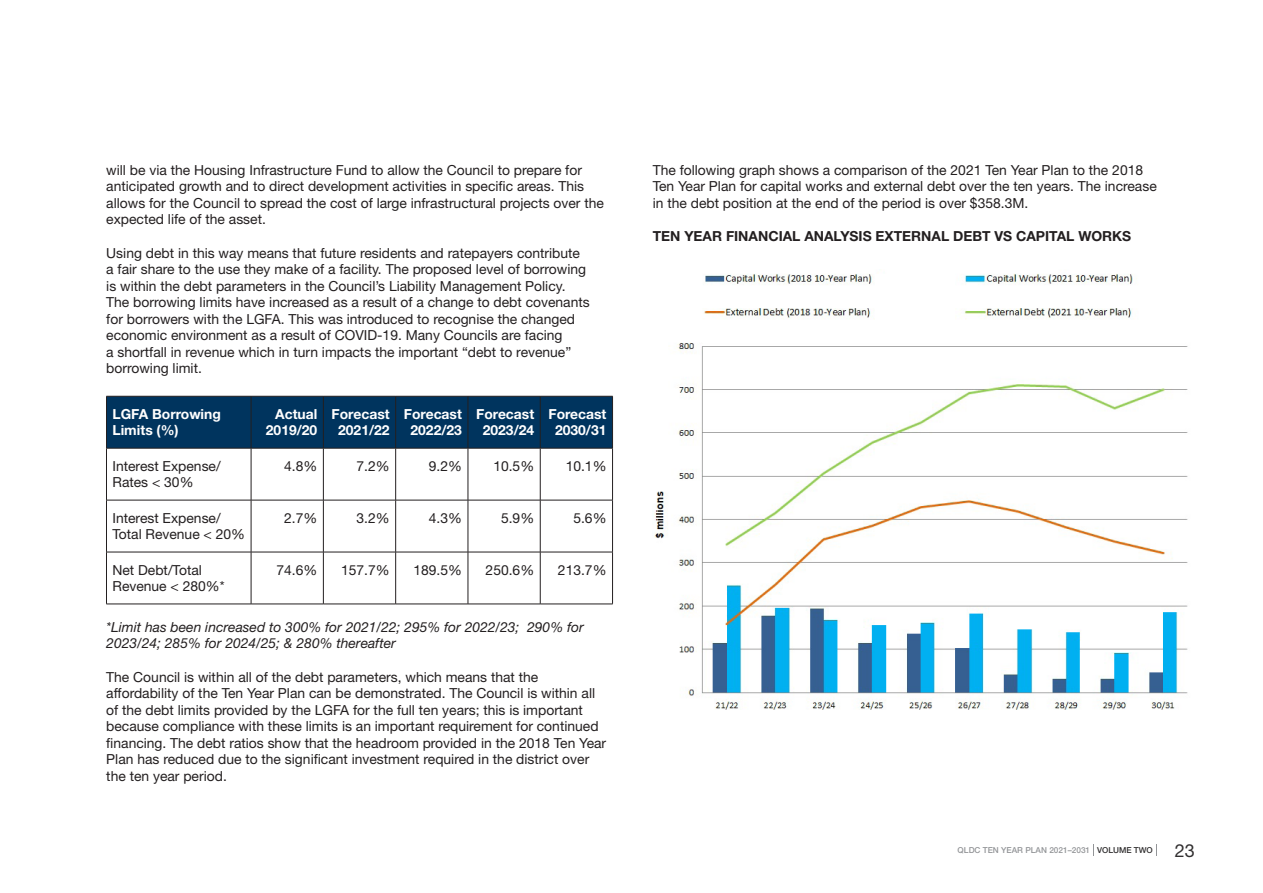
<style>
.page{position:relative;width:1263px;height:893px;background:#fff}
.page>*{position:absolute;margin:0;border:0;box-sizing:border-box;transform-origin:0 0}
.bod{font:13.8px/16.5px "Helvetica Neue LT Std";color:#231f20}
.bod-2{font:italic 13.8px/16.5px "Helvetica Neue LT Std";color:#231f20}
.bod-3{font:700 13.8px/16.5px "Helvetica Neue LT Std";color:#fff;text-align:center}
.subhead_2{font:700 13.8px "Helvetica Neue LT Std";color:#231f20}
.t1{font:500 8.25px "Helvetica Neue LT Std";color:#939598}
.s1{color:#312f30}
.s2{font-weight:400;font-size:18px;color:#312f30}
</style>
<div class="page">
<img style="left:654px;top:274px;width:534px;height:436px">
<div style="left:107px;top:397px;width:505px;height:51px;background:#00345e"></div>
<hr style="left:106px;top:396px;width:145px;height:1px;background:#231f20">
<hr style="left:106px;top:396px;width:1px;height:52px;background:#231f20">
<hr style="left:251px;top:396px;width:72px;height:1px;background:#231f20">
<hr style="left:251px;top:396px;width:1px;height:52px;background:#231f20">
<hr style="left:323px;top:396px;width:73px;height:1px;background:#231f20">
<hr style="left:323px;top:396px;width:1px;height:52px;background:#231f20">
<hr style="left:396px;top:396px;width:72px;height:1px;background:#231f20">
<hr style="left:395px;top:396px;width:1px;height:52px;background:#231f20">
<hr style="left:468px;top:396px;width:72px;height:1px;background:#231f20">
<hr style="left:468px;top:396px;width:1px;height:52px;background:#231f20">
<hr style="left:540px;top:396px;width:73px;height:1px;background:#231f20">
<hr style="left:540px;top:396px;width:1px;height:52px;background:#231f20">
<hr style="left:612px;top:396px;width:1px;height:52px;background:#231f20">
<hr style="left:106px;top:448px;width:145px;height:1px;background:#231f20">
<hr style="left:106px;top:448px;width:1px;height:52px;background:#231f20">
<hr style="left:251px;top:448px;width:72px;height:1px;background:#231f20">
<hr style="left:251px;top:448px;width:1px;height:52px;background:#231f20">
<hr style="left:323px;top:448px;width:73px;height:1px;background:#231f20">
<hr style="left:323px;top:448px;width:1px;height:52px;background:#231f20">
<hr style="left:396px;top:448px;width:72px;height:1px;background:#231f20">
<hr style="left:395px;top:448px;width:1px;height:52px;background:#231f20">
<hr style="left:468px;top:448px;width:72px;height:1px;background:#231f20">
<hr style="left:468px;top:448px;width:1px;height:52px;background:#231f20">
<hr style="left:540px;top:448px;width:73px;height:1px;background:#231f20">
<hr style="left:540px;top:448px;width:1px;height:52px;background:#231f20">
<hr style="left:612px;top:448px;width:1px;height:52px;background:#231f20">
<hr style="left:106px;top:500px;width:145px;height:1px;background:#231f20">
<hr style="left:106px;top:500px;width:1px;height:52px;background:#231f20">
<hr style="left:251px;top:500px;width:72px;height:1px;background:#231f20">
<hr style="left:251px;top:500px;width:1px;height:52px;background:#231f20">
<hr style="left:323px;top:500px;width:73px;height:1px;background:#231f20">
<hr style="left:323px;top:500px;width:1px;height:52px;background:#231f20">
<hr style="left:396px;top:500px;width:72px;height:1px;background:#231f20">
<hr style="left:395px;top:500px;width:1px;height:52px;background:#231f20">
<hr style="left:468px;top:500px;width:72px;height:1px;background:#231f20">
<hr style="left:468px;top:500px;width:1px;height:52px;background:#231f20">
<hr style="left:540px;top:500px;width:73px;height:1px;background:#231f20">
<hr style="left:540px;top:500px;width:1px;height:52px;background:#231f20">
<hr style="left:612px;top:500px;width:1px;height:52px;background:#231f20">
<hr style="left:106px;top:552px;width:145px;height:1px;background:#231f20">
<hr style="left:106px;top:552px;width:1px;height:52px;background:#231f20">
<hr style="left:251px;top:552px;width:72px;height:1px;background:#231f20">
<hr style="left:251px;top:552px;width:1px;height:52px;background:#231f20">
<hr style="left:323px;top:552px;width:73px;height:1px;background:#231f20">
<hr style="left:323px;top:552px;width:1px;height:52px;background:#231f20">
<hr style="left:396px;top:552px;width:72px;height:1px;background:#231f20">
<hr style="left:395px;top:552px;width:1px;height:52px;background:#231f20">
<hr style="left:468px;top:552px;width:72px;height:1px;background:#231f20">
<hr style="left:468px;top:552px;width:1px;height:52px;background:#231f20">
<hr style="left:540px;top:552px;width:73px;height:1px;background:#231f20">
<hr style="left:540px;top:552px;width:1px;height:52px;background:#231f20">
<hr style="left:612px;top:552px;width:1px;height:52px;background:#231f20">
<hr style="left:106px;top:604px;width:145px;height:1px;background:#231f20">
<hr style="left:251px;top:604px;width:72px;height:1px;background:#231f20">
<hr style="left:323px;top:604px;width:73px;height:1px;background:#231f20">
<hr style="left:396px;top:604px;width:72px;height:1px;background:#231f20">
<hr style="left:468px;top:604px;width:72px;height:1px;background:#231f20">
<hr style="left:540px;top:604px;width:73px;height:1px;background:#231f20">
<svg style="left:1156px;top:844px;width:1px;height:12px"></svg>
<svg style="left:1093px;top:844px;width:1px;height:12px"></svg>
<p class="bod" style="left:106px;top:161px;width:499px">will be via the Housing Infrastructure Fund to allow the Council to prepare for anticipated growth and to direct development activities in specific areas. This allows for the Council to spread the cost of large infrastructural projects over the expected life of the asset.</p>
<p class="bod" style="left:106px;top:244px;width:485px">Using debt in this way means that future residents and ratepayers contribute a fair share to the use they make of a facility. The proposed level of borrowing is within the debt parameters in the Council’s Liability Management Policy.<br>The borrowing limits have increased as a result of a change to debt covenants for borrowers with the LGFA. This was introduced to recognise the changed economic environment as a result of COVID-19. Many Councils are facing<br>a shortfall in revenue which in turn impacts the important “debt to revenue” borrowing limit.</p>
<p class="bod-3" style="left:112px;top:405px;width:110px;text-align:left">LGFA Borrowing<br>Limits (%)</p>
<p class="bod-3" style="left:266px;top:405px;width:53px;text-align:right">Actual<br>2019/20</p>
<p class="bod-3" style="left:332px;top:405px;width:60px">Forecast<br>2021/22</p>
<p class="bod-3" style="left:404px;top:405px;width:60px">Forecast<br>2022/23</p>
<p class="bod-3" style="left:476px;top:405px;width:60px">Forecast<br>2023/24</p>
<p class="bod-3" style="left:548px;top:405px;width:60px">Forecast<br>2030/31</p>
<p class="bod" style="left:112px;top:457px;width:110px">Interest Expense/<br>Rates &lt; 30%</p>
<p class="bod" style="left:284px;top:457px;width:35px">4.8%</p>
<p class="bod" style="left:356px;top:457px;width:35px">7.2%</p>
<p class="bod" style="left:429px;top:457px;width:35px">9.2%</p>
<p class="bod" style="left:493px;top:457px;width:42px">10.5%</p>
<p class="bod" style="left:566px;top:457px;width:42px">10.1%</p>
<p class="bod" style="left:112px;top:509px;width:134px">Interest Expense/<br>Total Revenue &lt; 20%</p>
<p class="bod" style="left:284px;top:509px;width:35px">2.7%</p>
<p class="bod" style="left:356px;top:509px;width:35px">3.2%</p>
<p class="bod" style="left:429px;top:509px;width:35px">4.3%</p>
<p class="bod" style="left:501px;top:509px;width:35px">5.9%</p>
<p class="bod" style="left:573px;top:509px;width:35px">5.6%</p>
<p class="bod" style="left:112px;top:561px;width:114px">Net Debt/Total<br>Revenue &lt; 280%*</p>
<p class="bod" style="left:276px;top:561px;width:42px">74.6%</p>
<p class="bod" style="left:341px;top:561px;width:50px">157.7%</p>
<p class="bod" style="left:413px;top:561px;width:50px">189.5%</p>
<p class="bod" style="left:486px;top:561px;width:50px">250.6%</p>
<p class="bod" style="left:558px;top:561px;width:50px">213.7%</p>
<p class="bod-2" style="left:106px;top:618px;width:479px">*Limit has been increased to 300% for 2021/22; 295% for 2022/23; 290% for<br>2023/24; 285% for 2024/25; &amp; 280% thereafter</p>
<p class="bod" style="left:106px;top:668px;width:501px">The Council is within all of the debt parameters, which means that the affordability of the Ten Year Plan can be demonstrated. The Council is within all of the debt limits provided by the LGFA for the full ten years; this is important because compliance with these limits is an important requirement for continued financing. The debt ratios show that the headroom provided in the 2018 Ten Year Plan has reduced due to the significant investment required in the district over the ten year period.</p>
<p class="bod" style="left:653px;top:161px;width:505px">The following graph shows a comparison of the 2021 Ten Year Plan to the 2018<br>Ten Year Plan for capital works and external debt over the ten years. The increase in the debt position at the end of the period is over $358.3M.</p>
<p class="subhead_2" style="left:653px;top:228px;width:480px">TEN YEAR FINANCIAL ANALYSIS EXTERNAL DEBT VS CAPITAL WORKS</p>
<p class="t1" style="left:958px;top:845px;width:239px">QLDC TEN YEAR PLAN 2021–2031 <span class="s1">VOLUME TWO</span> <span class="s2">23</span></p>
</div>
